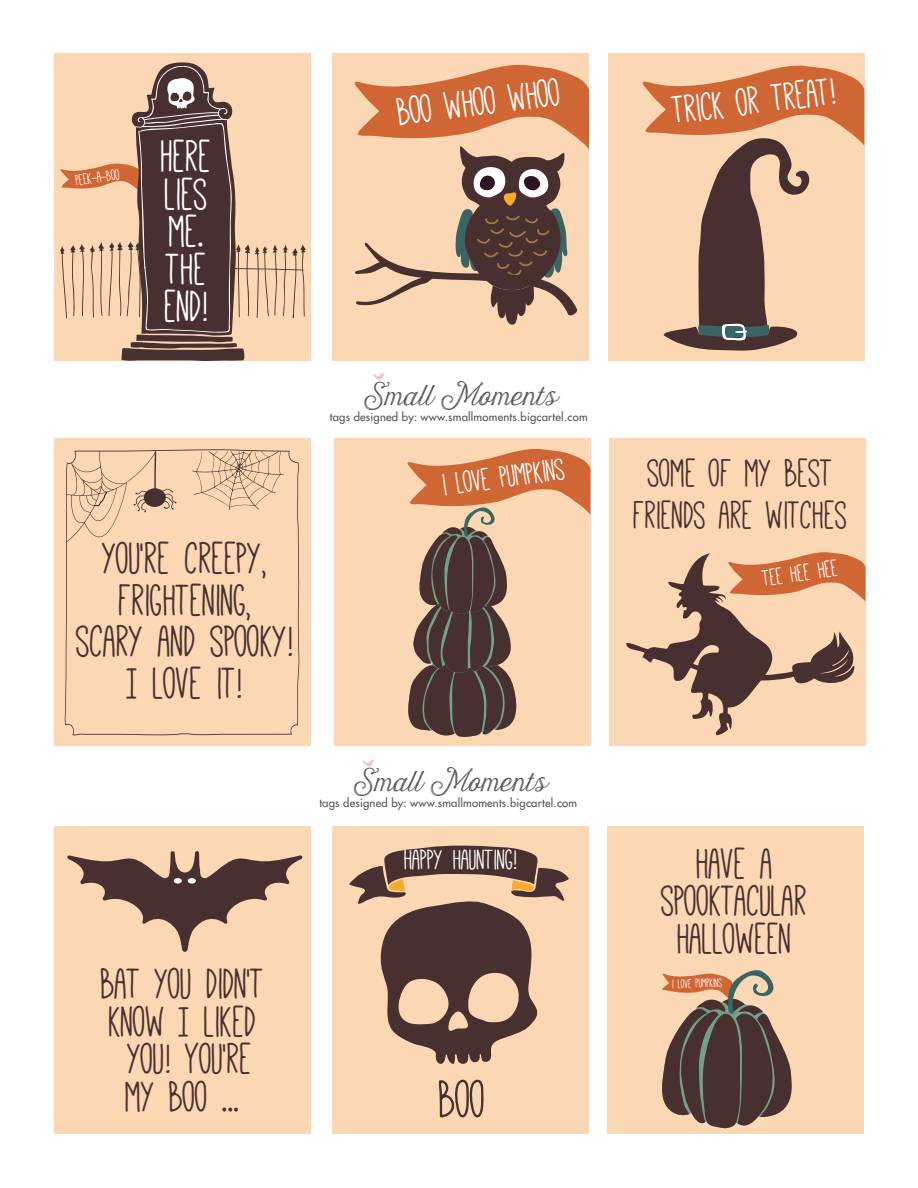
<style>
.page{position:relative;width:918px;height:1188px;background:#fff}
.page>*{position:absolute;margin:0;border:0;box-sizing:border-box;transform-origin:0 0}
.t1{font:58.5px "Mathlete Bulky";color:#493030}
.t2{font:49.5px/42px "Mathlete Bulky";color:#493030;text-align:center}
.t3{font:49.5px/37.5px "Mathlete Bulky";color:#fff}
.t4{font:48px/37.5px "Mathlete Bulky";color:#493030;text-align:center}
.t5{font:43.5px/42px "Mathlete Bulky";color:#493030;text-align:center}
.t6{font:43.5px "Mathlete Bulky";color:#fff}
.t7{font:34.05px "Mathlete Bulky";color:#fff}
.t8{font:31.5px "Mathlete Bulky";color:#fff}
.t9{font:25.65px "Mathlete Bulky";color:#fff}
.t10{font:25.35px "Harman Script Inline";color:#535354}
.t11{font:16.65px "Mathlete Bulky";color:#fff}
.t12{font:13.8px "Mathlete Bulky";color:#fff}
.t13{font:500 11.25px "Futura Std";letter-spacing:.02em;color:#535354}
</style>
<div class="page">
<div style="left:55px;top:53px;width:256px;height:308px;background:#fbd7b3"></div>
<div style="left:608px;top:53px;width:257px;height:308px;background:#fbd7b3"></div>
<div style="left:54px;top:438px;width:257px;height:308px;background:#fbd7b3"></div>
<div style="left:334px;top:438px;width:256px;height:308px;background:#fbd7b3"></div>
<div style="left:609px;top:438px;width:257px;height:308px;background:#fbd7b3"></div>
<div style="left:54px;top:826px;width:256px;height:308px;background:#fbd7b3"></div>
<div style="left:332px;top:826px;width:256px;height:308px;background:#fbd7b3"></div>
<div style="left:608px;top:826px;width:256px;height:308px;background:#fbd7b3"></div>
<div style="left:333px;top:53px;width:256px;height:308px;background:#fbd7b3"></div>
<svg style="left:373px;top:373px;width:12px;height:9px"></svg>
<svg style="left:362px;top:760px;width:13px;height:9px"></svg>
<svg style="left:60px;top:62px;width:246px;height:299px"></svg>
<svg style="left:354px;top:64px;width:235px;height:261px"></svg>
<svg style="left:64px;top:449px;width:236px;height:286px"></svg>
<svg style="left:67px;top:451px;width:110px;height:91px"></svg>
<svg style="left:407px;top:448px;width:183px;height:289px"></svg>
<svg style="left:642px;top:65px;width:222px;height:286px"></svg>
<svg style="left:349px;top:846px;width:220px;height:218px"></svg>
<svg style="left:662px;top:970px;width:130px;height:159px"></svg>
<svg style="left:67px;top:851px;width:236px;height:101px"></svg>
<div style="left:174px;top:878px;width:8px;height:6px;background:#fff;border-radius:50%"></div>
<div style="left:188px;top:878px;width:8px;height:6px;background:#fff;border-radius:50%"></div>
<svg style="left:192px;top:451px;width:92px;height:59px"></svg>
<svg style="left:626px;top:552px;width:240px;height:183px"></svg>
<h3 class="t11" style="left:75px;top:172px;width:46px;rotate:-8deg">PEEK-A-BOO</h3>
<h2 class="t3" style="left:162px;top:138px;width:51px">HERE<br>LIES<br>ME.<br>THE<br>END!</h2>
<h2 class="t2" style="left:76px;top:537px;width:219px">YOU'RE CREEPY,<br>FRIGHTENING,<br>SCARY AND SPOOKY!<br>I LOVE IT!</h2>
<h3 class="t4" style="left:101px;top:965px;width:164px">BAT YOU DIDN'T<br>KNOW I LIKED<br>YOU! YOU'RE<br>MY BOO ...</h3>
<h3 class="t6" style="left:395px;top:91px;width:165px;rotate:-7deg">BOO WHOO WHOO</h3>
<h3 class="t6" style="left:671px;top:90px;width:165px;rotate:-7deg">TRICK OR TREAT!</h3>
<h3 class="t10" style="left:362px;top:381px;width:196px">Small Moments</h3>
<p class="t13" style="left:330px;top:410px;width:259px">tags designed by: www.smallmoments.bigcartel.com</p>
<h3 class="t7" style="left:441px;top:469px;width:124px;rotate:-8deg">I LOVE PUMPKINS</h3>
<h3 class="t5" style="left:633px;top:452px;width:216px">SOME OF MY BEST<br>FRIENDS ARE WITCHES</h3>
<h3 class="t9" style="left:761px;top:566px;width:77px;rotate:-8deg">TEE HEE HEE</h3>
<h3 class="t10" style="left:351px;top:768px;width:196px">Small Moments</h3>
<p class="t13" style="left:319px;top:796px;width:259px">tags designed by: www.smallmoments.bigcartel.com</p>
<h3 class="t8" style="left:404px;top:845px;width:115px">HAPPY HAUNTING!</h3>
<h3 class="t4" style="left:661px;top:844px;width:147px">HAVE A<br>SPOOKTACULAR<br>HALLOWEEN</h3>
<p class="t12" style="left:672px;top:977px;width:51px;rotate:-1deg">I LOVE PUMPKINS</p>
<h1 class="t1" style="left:439px;top:1071px;width:48px">BOO</h1>
</div>
